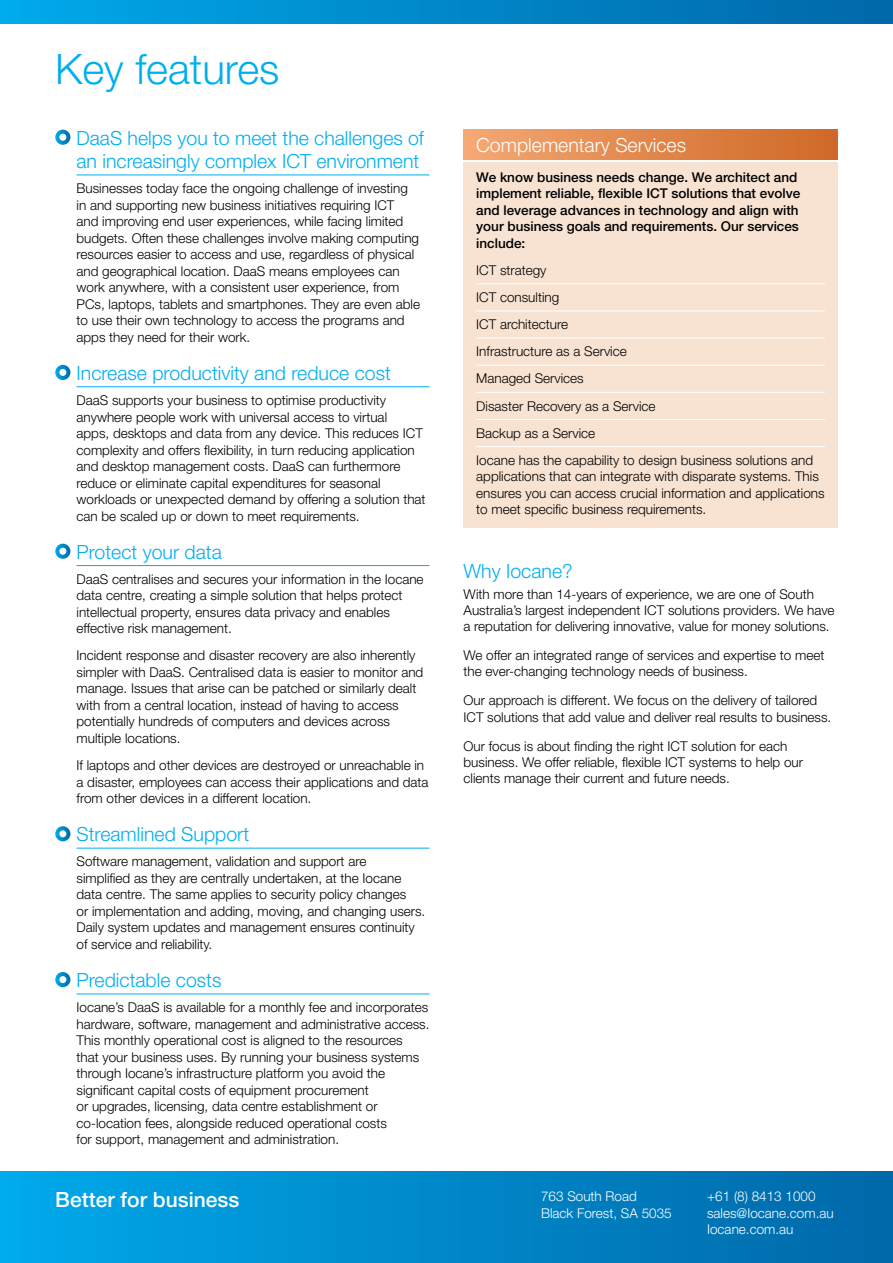
<style>
.page{position:relative;width:893px;height:1263px;background:#fff}
.page>*{position:absolute;margin:0;border:0;box-sizing:border-box;transform-origin:0 0}
.Headings{font:300 42px "Helvetica Neue LT Std";color:#00aeef}
.t1{font:500 21px "Helvetica Neue LT Std";color:#fff}
.sub_head{font:300 19.5px/23.4px "Helvetica Neue LT Std";color:#00aeef}
.t2{font:300 19.5px "Helvetica Neue LT Std";color:#fff}
.sub_heaad_no_underli{font:300 19.5px "Helvetica Neue LT Std";color:#00aeef}
.Body_copy{font:300 13.5px/16.5px "Helvetica Neue LT Std";color:#000}
.Body_copy-2{font:500 13.5px/16.5px "Helvetica Neue LT Std";color:#000}
.Body_copy_breakout_u{font:300 13.5px "Helvetica Neue LT Std";color:#000}
.Body_copy-3{font:300 13.5px/16.5px "Helvetica Neue LT Std";color:#fff}
</style>
<div class="page">
<div style="left:463px;top:162px;width:375px;height:365px;background:#f8e3d2"></div>
<div style="left:463px;top:130px;width:375px;height:29px;background:linear-gradient(to right,#f5a873,#ce6726)"></div>
<div style="left:0;top:0;width:893px;height:24px;background:linear-gradient(to right,#00a9ea,#0067a8)"></div>
<hr style="left:77px;top:175px;width:352px;height:1px;background:#00aeef">
<hr style="left:77px;top:386px;width:352px;height:1px;background:#00aeef">
<hr style="left:77px;top:565px;width:352px;height:1px;background:#00aeef">
<hr style="left:77px;top:848px;width:352px;height:1px;background:#00aeef">
<hr style="left:77px;top:993px;width:352px;height:1px;background:#00aeef">
<svg style="left:55px;top:130px;width:15px;height:15px"></svg>
<div style="left:59px;top:134px;width:7px;height:7px;background:#fff;border-radius:50%"></div>
<svg style="left:55px;top:365px;width:15px;height:15px"></svg>
<div style="left:59px;top:369px;width:7px;height:7px;background:#fff;border-radius:50%"></div>
<svg style="left:55px;top:544px;width:15px;height:15px"></svg>
<div style="left:59px;top:548px;width:7px;height:7px;background:#fff;border-radius:50%"></div>
<svg style="left:55px;top:826px;width:15px;height:15px"></svg>
<div style="left:59px;top:830px;width:7px;height:7px;background:#fff;border-radius:50%"></div>
<svg style="left:55px;top:972px;width:15px;height:15px"></svg>
<div style="left:59px;top:976px;width:7px;height:7px;background:#fff;border-radius:50%"></div>
<hr style="left:476px;top:283px;width:349px;height:1px;background:#fff">
<hr style="left:476px;top:311px;width:349px;height:1px;background:#fff">
<hr style="left:476px;top:338px;width:349px;height:1px;background:#fff">
<hr style="left:476px;top:365px;width:349px;height:1px;background:#fff">
<hr style="left:476px;top:392px;width:349px;height:1px;background:#fff">
<hr style="left:476px;top:419px;width:349px;height:1px;background:#fff">
<hr style="left:476px;top:446px;width:349px;height:1px;background:#fff">
<div style="left:0;top:1171px;width:893px;height:92px;background:linear-gradient(to right,#00a9ea,#0067a8)"></div>
<p class="Headings" style="left:55px;top:44px;width:226px">Key features</p>
<p class="sub_head" style="left:77px;top:126px;width:349px">DaaS helps you to meet the challenges of an increasingly complex ICT environment</p>
<p class="Body_copy" style="left:77px;top:180px;width:345px">Businesses today face the ongoing challenge of investing in and supporting new business initiatives requiring ICT<br>and improving end user experiences, while facing limited budgets. Often these challenges involve making computing resources easier to access and use, regardless of physical and geographical location. DaaS means employees can work anywhere, with a consistent user experience, from PCs, laptops, tablets and smartphones. They are even able to use their own technology to access the programs and apps they need for their work.</p>
<p class="sub_head" style="left:77px;top:361px;width:316px">Increase productivity and reduce cost</p>
<p class="Body_copy" style="left:77px;top:392px;width:351px">DaaS supports your business to optimise productivity anywhere people work with universal access to virtual<br>apps, desktops and data from any device. This reduces ICT complexity and offers flexibility, in turn reducing application and desktop management costs. DaaS can furthermore reduce or eliminate capital expenditures for seasonal workloads or unexpected demand by offering a solution that can be scaled up or down to meet requirements.</p>
<p class="sub_head" style="left:77px;top:540px;width:147px">Protect your data</p>
<p class="Body_copy" style="left:77px;top:570px;width:349px">DaaS centralises and secures your information in the Iocane data centre, creating a simple solution that helps protect intellectual property, ensures data privacy and enables effective risk management.</p>
<p class="Body_copy" style="left:77px;top:647px;width:348px">Incident response and disaster recovery are also inherently simpler with DaaS. Centralised data is easier to monitor and manage. Issues that arise can be patched or similarly dealt with from a central location, instead of having to access potentially hundreds of computers and devices across multiple locations.</p>
<p class="Body_copy" style="left:77px;top:757px;width:354px">If laptops and other devices are destroyed or unreachable in a disaster, employees can access their applications and data from other devices in a different location.</p>
<p class="sub_head" style="left:77px;top:822px;width:174px">Streamlined Support</p>
<p class="Body_copy" style="left:77px;top:853px;width:350px">Software management, validation and support are<br>simplified as they are centrally undertaken, at the Iocane data centre. The same applies to security policy changes<br>or implementation and adding, moving, and changing users.<br>Daily system updates and management ensures continuity of service and reliability.</p>
<p class="sub_head" style="left:77px;top:968px;width:146px">Predictable costs</p>
<p class="Body_copy" style="left:77px;top:999px;width:354px">Iocane’s DaaS is available for a monthly fee and incorporates hardware, software, management and administrative access.<br>This monthly operational cost is aligned to the resources<br>that your business uses. By running your business systems through Iocane’s infrastructure platform you avoid the significant capital costs of equipment procurement<br>or upgrades, licensing, data centre establishment or co-location fees, alongside reduced operational costs<br>for support, management and administration.</p>
<p class="t2" style="left:476px;top:133px;width:211px">Complementary Services</p>
<p class="Body_copy-2" style="left:476px;top:169px;width:325px">We know business needs change. We architect and implement reliable, flexible ICT solutions that evolve and leverage advances in technology and align with your business goals and requirements. Our services include:</p>
<p class="Body_copy_breakout_u" style="left:476px;top:262px;width:72px">ICT strategy</p>
<p class="Body_copy_breakout_u" style="left:476px;top:289px;width:85px">ICT consulting</p>
<p class="Body_copy_breakout_u" style="left:476px;top:316px;width:93px">ICT architecture</p>
<p class="Body_copy_breakout_u" style="left:476px;top:343px;width:152px">Infrastructure as a Service</p>
<p class="Body_copy_breakout_u" style="left:476px;top:370px;width:109px">Managed Services</p>
<p class="Body_copy_breakout_u" style="left:476px;top:397px;width:181px">Disaster Recovery as a Service</p>
<p class="Body_copy_breakout_u" style="left:476px;top:425px;width:121px">Backup as a Service</p>
<p class="Body_copy" style="left:476px;top:451px;width:350px">Iocane has the capability to design business solutions and applications that can integrate with disparate systems. This ensures you can access crucial information and applications to meet specific business requirements.</p>
<p class="sub_heaad_no_underli" style="left:463px;top:560px;width:111px">Why Iocane?</p>
<p class="Body_copy" style="left:463px;top:586px;width:373px">With more than 14-years of experience, we are one of South<br>Australia’s largest independent ICT solutions providers. We have a reputation for delivering innovative, value for money solutions.</p>
<p class="Body_copy" style="left:463px;top:647px;width:362px">We offer an integrated range of services and expertise to meet the ever-changing technology needs of business.</p>
<p class="Body_copy" style="left:463px;top:692px;width:369px">Our approach is different. We focus on the delivery of tailored<br>ICT solutions that add value and deliver real results to business.</p>
<p class="Body_copy" style="left:463px;top:737px;width:341px">Our focus is about finding the right ICT solution for each business. We offer reliable, flexible ICT systems to help our clients manage their current and future needs.</p>
<p class="t1" style="left:55px;top:1187px;width:186px">Better for business</p>
<p class="Body_copy-3" style="left:541px;top:1188px;width:132px">763 South Road<br>Black Forest, SA 5035</p>
<p class="Body_copy-3" style="left:707px;top:1188px;width:128px">+61 (8) 8413 1000 sales@Iocane.com.au<br>Iocane.com.au</p>
</div>
